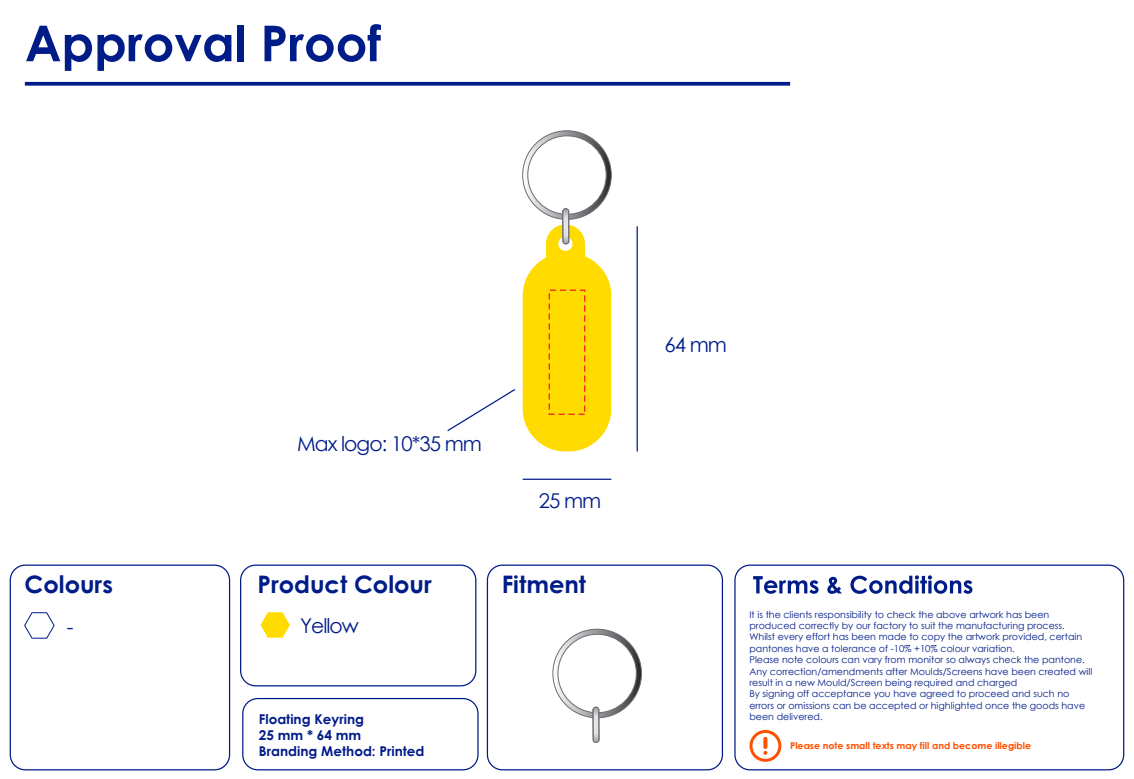
<style>
.page{position:relative;width:1134px;height:779px;background:#fff}
.page>*{position:absolute;margin:0;border:0;box-sizing:border-box;transform-origin:0 0}
.t1{font:700 24.12px "Century Gothic";color:#001c88}
.t2{font:20.38px "Century Gothic";letter-spacing:-.05em;color:#001c88}
.t3{font:700 13.5px/16.2px "Century Gothic";color:#001c88}
.t4{font:9.5px/11.4px "Century Gothic";color:#001c88}
.t5{font:700 9.5px "Century Gothic";color:#ff5000}
</style>
<div class="page">
<div style="left:523px;top:253px;width:88px;height:198px;background:#ffdb00;border-radius:43px"></div>
<div style="left:10px;top:564px;width:220px;height:206px;border:1px solid #001c88;border-radius:15px"></div>
<div style="left:240px;top:564px;width:236px;height:122px;border:1px solid #001c88;border-radius:15px"></div>
<div style="left:242px;top:698px;width:237px;height:72px;border:1px solid #001c88;border-radius:15px"></div>
<svg style="left:260px;top:612px;width:30px;height:26px"></svg>
<svg style="left:25px;top:82px;width:765px;height:4px;background:#162f92"></svg>
<svg style="left:26px;top:26px;width:205px;height:45px"></svg>
<div style="left:237px;top:25px;width:7px;height:36px;background:#001c88"></div>
<svg style="left:264px;top:24px;width:117px;height:38px"></svg>
<div style="left:734px;top:564px;width:390px;height:206px;border:1px solid #001c88;border-radius:15px"></div>
<svg style="left:753px;top:576px;width:65px;height:18px"></svg>
<svg style="left:827px;top:577px;width:15px;height:17px"></svg>
<svg style="left:850px;top:575px;width:122px;height:19px"></svg>
<svg style="left:749px;top:730px;width:32px;height:32px"></svg>
<div style="left:487px;top:564px;width:236px;height:206px;border:1px solid #001c88;border-radius:15px"></div>
<svg style="left:24px;top:612px;width:31px;height:27px"></svg>
<svg style="left:523px;top:131px;width:88px;height:139px"></svg>
<div style="left:562px;top:208px;width:7px;height:36px;border:1px solid #6c6d70;border-radius:3px"></div>
<svg style="left:553px;top:629px;width:89px;height:113px"></svg>
<div style="left:593px;top:707px;width:6px;height:35px;border:1px solid #6c6d70;border-radius:3px"></div>
<hr style="left:523px;top:478px;width:88px;height:2px;background:#001c88">
<hr style="left:637px;top:226px;width:1px;height:225px;background:#001c88">
<div style="left:549px;top:289px;width:36px;height:126px;border:1px dashed #ee1d23"></div>
<svg style="left:447px;top:389px;width:68px;height:43px"></svg>
<h2 class="t2" style="left:297px;top:430px;width:186px">Max logo: 10*35 mm</h2>
<h2 class="t2" style="left:539px;top:487px;width:64px">25 mm</h2>
<h1 class="t1" style="left:25px;top:569px;width:90px">Colours</h1>
<h1 class="t1" style="left:258px;top:569px;width:176px">Product Colour</h1>
<h2 class="t2" style="left:67px;top:612px;width:8px">-</h2>
<h2 class="t2" style="left:300px;top:612px;width:60px">Yellow</h2>
<h1 class="t1" style="left:502px;top:569px;width:86px">Fitment</h1>
<h3 class="t3" style="left:259px;top:710px;width:167px">Floating Keyring<br>25 mm * 64 mm<br>Branding Method: Printed</h3>
<h2 class="t2" style="left:664px;top:331px;width:64px">64 mm</h2>
<p class="t4" style="left:749px;top:608px;width:344px">It is the clients responsibility to check the above artwork has been produced correctly by our factory to suit the manufacturing process.<br>Whilst every effort has been made to copy the artwork provided, certain pantones have a tolerance of -10% +10% colour variation.<br>Please note colours can vary from monitor so always check the pantone.<br>Any correction/amendments after Moulds/Screens have been created will result in a new Mould/Screen being required and charged<br>By signing off acceptance you have agreed to proceed and such no errors or omissions can be accepted or highlighted once the goods have been delivered.</p>
<p class="t5" style="left:790px;top:739px;width:243px">Please note small texts may fill and become illegible</p>
</div>
